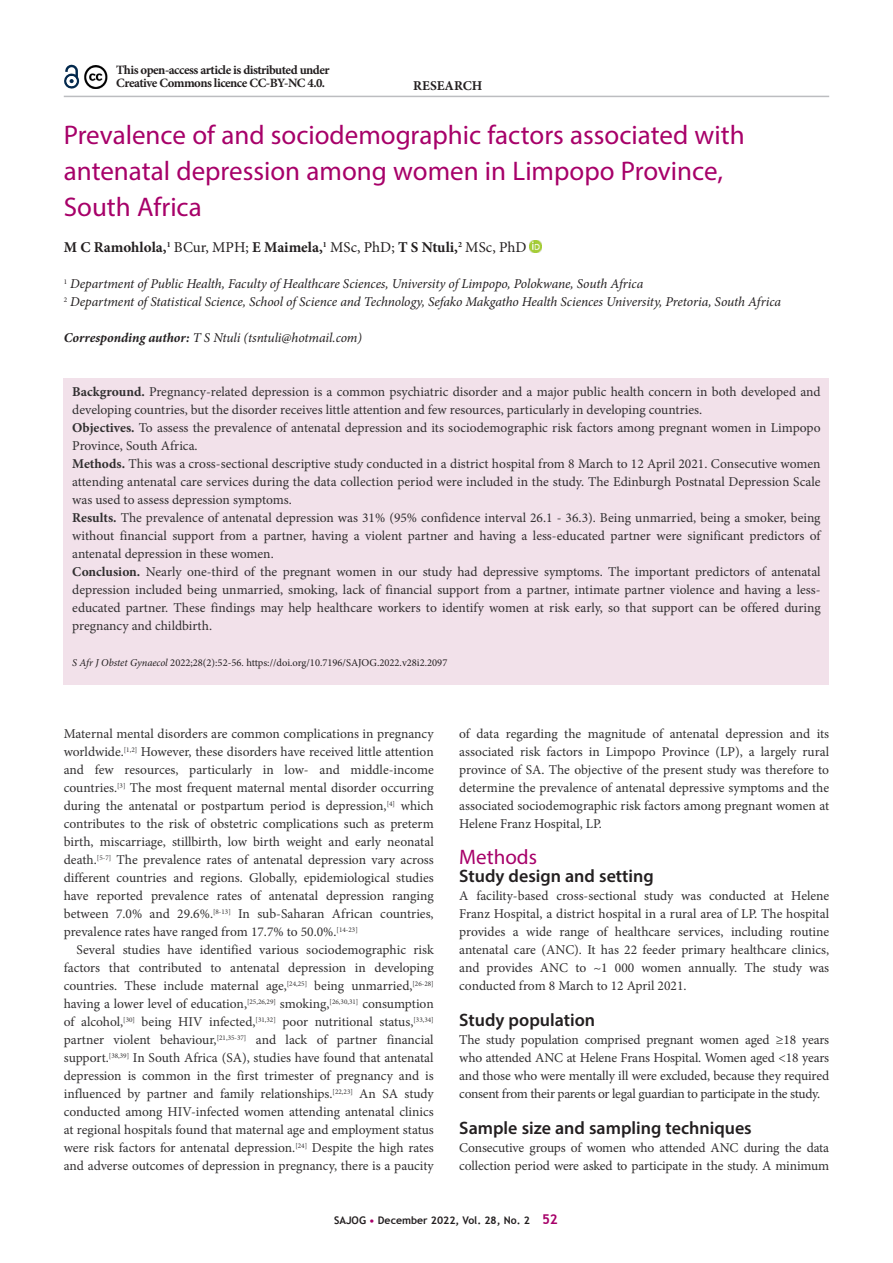
<style>
.page{position:relative;width:893px;height:1263px;background:#fff}
.page>*{position:absolute;margin:0;border:0;box-sizing:border-box;transform-origin:0 0}
.A_HEAD{font:27px/36px "Myriad Pro";color:#a70169}
.B_HEAD{font:21px "Myriad Pro";color:#a70169}
.C_HEAD{font:600 18px "Myriad Pro";color:#231f20}
.AUTHORS_NAME{font:700 15px "Minion Pro";color:#231f20}
.BODY_TEXT_FIRST_PARA{font:13.5px/18px "Minion Pro";letter-spacing:-.005em;color:#312f30;text-align:justify}
.BODY_TEXT_INDENT{font:13.5px/18px "Minion Pro";letter-spacing:-.005em;color:#312f30;text-align:justify}
.BODY_TEXT{font:13.5px/18px "Minion Pro";color:#312f30;text-align:justify}
.AUTHOR_DETAILS{font:italic 13.5px "Minion Pro";letter-spacing:-.005em;color:#231f20}
.CORRESPONDING_AUTHOR{font:italic 13.5px "Minion Pro";letter-spacing:-.01em;color:#231f20}
.t1{font:700 13.5px "Minion Pro";color:#231f20}
.BODY_TEXT_1ST_PARAGR{font:700 12.75px/13.5px "Minion Pro";letter-spacing:-.04em;color:#231f20}
.CITELINE{font:10.5px "Minion Pro";color:#231f20}
.t2{font:700 10.5px "Trebuchet MS";color:#231f20}
.s1{font-weight:400}
.s2{font-weight:700}
.s3{font-style:italic}
.s4{color:#a70169}
.s5{font-size:13.5px;color:#a70169}
</style>
<div class="page">
<hr style="left:64px;top:96px;width:765px;height:1px;background:#bcbdc0">
<div style="left:64px;top:378px;width:765px;height:306px;background:#f2e1ea"></div>
<svg style="left:530px;top:240px;width:12px;height:12px"></svg>
<svg style="left:64px;top:64px;width:16px;height:25px"></svg>
<img style="left:84px;top:65px;width:24px;height:23px">
<p class="BODY_TEXT_1ST_PARAGR" style="left:116px;top:63px;width:215px">This open-access article is distributed under<br>Creative Commons licence CC-BY-NC 4.0.</p>
<p class="t1" style="left:413px;top:76px;width:71px">RESEARCH</p>
<h1 class="A_HEAD" style="left:64px;top:117px;width:682px">Prevalence of and sociodemographic factors associated with antenatal depression among women in Limpopo Province,<br>South Africa</h1>
<p class="AUTHORS_NAME" style="left:64px;top:237px;width:464px">M C Ramohlola,<sup>1</sup> <span class="s1">BCur, MPH;</span> E Maimela,<sup>1</sup> <span class="s1">MSc, PhD;</span> T S Ntuli,<sup>2</sup> <span class="s1">MSc, PhD</span></p>
<p class="AUTHOR_DETAILS" style="left:64px;top:274px;width:581px"><sup>1</sup> Department of Public Health, Faculty of Healthcare Sciences, University of Limpopo, Polokwane, South Africa</p>
<p class="AUTHOR_DETAILS" style="left:64px;top:292px;width:719px"><sup>2</sup> Department of Statistical Science, School of Science and Technology, Sefako Makgatho Health Sciences University, Pretoria, South Africa</p>
<p class="CORRESPONDING_AUTHOR" style="left:64px;top:328px;width:300px"><span class="s2">Corresponding author:</span> T S Ntuli (tsntuli@hotmail.com)</p>
<p class="BODY_TEXT_FIRST_PARA" style="left:72px;top:383px;width:750px"><span class="s2">Background.</span> Pregnancy-related depression is a common psychiatric disorder and a major public health concern in both developed and developing countries, but the disorder receives little attention and few resources, particularly in developing countries.</p>
<p class="BODY_TEXT_FIRST_PARA" style="left:72px;top:419px;width:750px"><span class="s2">Objectives.</span> To assess the prevalence of antenatal depression and its sociodemographic risk factors among pregnant women in Limpopo<br>Province, South Africa.</p>
<p class="BODY_TEXT_FIRST_PARA" style="left:72px;top:455px;width:750px"><span class="s2">Methods.</span> This was a cross-sectional descriptive study conducted in a district hospital from 8 March to 12 April 2021. Consecutive women attending antenatal care services during the data collection period were included in the study. The Edinburgh Postnatal Depression Scale was used to assess depression symptoms.</p>
<p class="BODY_TEXT_FIRST_PARA" style="left:72px;top:509px;width:750px"><span class="s2">Results.</span> The prevalence of antenatal depression was 31% (95% confidence interval 26.1 - 36.3). Being unmarried, being a smoker, being without financial support from a partner, having a violent partner and having a less-educated partner were significant predictors of antenatal depression in these women.</p>
<p class="BODY_TEXT_FIRST_PARA" style="left:72px;top:563px;width:750px"><span class="s2">Conclusion.</span> Nearly one-third of the pregnant women in our study had depressive symptoms. The important predictors of antenatal depression included being unmarried, smoking, lack of financial support from a partner, intimate partner violence and having a less&shy;educated partner. These findings may help healthcare workers to identify women at risk early, so that support can be offered during pregnancy and childbirth.</p>
<p class="CITELINE" style="left:72px;top:656px;width:377px"><span class="s3">S Afr J Obstet Gynaecol</span> 2022;28(2):52-56. https://doi.org/10.7196/SAJOG.2022.v28i2.2097</p>
<p class="BODY_TEXT" style="left:64px;top:725px;width:371px">Maternal mental disorders are common complications in pregnancy worldwide.<sup>[1,2]</sup> However, these disorders have received little attention and few resources, particularly in low- and middle-income countries.<sup>[3]</sup> The most frequent maternal mental disorder occurring during the antenatal or postpartum period is depression,<sup>[4]</sup> which contributes to the risk of obstetric complications such as preterm birth, miscarriage, stillbirth, low birth weight and early neonatal death.<sup>[5-7]</sup> The prevalence rates of antenatal depression vary across different countries and regions. Globally, epidemiological studies have reported prevalence rates of antenatal depression ranging between 7.0% and 29.6%.<sup>[8-13]</sup> In sub-Saharan African countries, prevalence rates have ranged from 17.7% to 50.0%.<sup>[14-23]</sup></p>
<p class="BODY_TEXT_INDENT" style="left:64px;top:941px;width:371px;text-indent:13px">Several studies have identified various sociodemographic risk factors that contributed to antenatal depression in developing countries. These include maternal age,<sup>[24,25]</sup> being unmarried,<sup>[26-28] </sup>having a lower level of education,<sup>[25,26,29]</sup> smoking,<sup>[26,30,31]</sup> consumption of alcohol,<sup>[30]</sup> being HIV infected,<sup>[31,32]</sup> poor nutritional status,<sup>[33,34] </sup>partner violent behaviour,<sup>[21,35-37]</sup> and lack of partner financial support.<sup>[38,39]</sup> In South Africa (SA), studies have found that antenatal depression is common in the first trimester of pregnancy and is influenced by partner and family relationships.<sup>[22,23]</sup> An SA study conducted among HIV-infected women attending antenatal clinics at regional hospitals found that maternal age and employment status were risk factors for antenatal depression.<sup>[24]</sup> Despite the high rates and adverse outcomes of depression in pregnancy, there is a paucity</p>
<p class="BODY_TEXT_INDENT" style="left:459px;top:725px;width:371px">of data regarding the magnitude of antenatal depression and its associated risk factors in Limpopo Province (LP), a largely rural province of SA. The objective of the present study was therefore to determine the prevalence of antenatal depressive symptoms and the associated sociodemographic risk factors among pregnant women at Helene Franz Hospital, LP.</p>
<h2 class="B_HEAD" style="left:459px;top:844px;width:79px">Methods</h2>
<h3 class="C_HEAD" style="left:459px;top:865px;width:196px">Study design and setting</h3>
<p class="BODY_TEXT_FIRST_PARA" style="left:459px;top:887px;width:371px">A facility-based cross-sectional study was conducted at Helene Franz Hospital, a district hospital in a rural area of LP. The hospital provides a wide range of healthcare services, including routine antenatal care (ANC). It has 22 feeder primary healthcare clinics, and provides ANC to ~1 000 women annually. The study was conducted from 8 March to 12 April 2021.</p>
<h3 class="C_HEAD" style="left:459px;top:1009px;width:137px">Study population</h3>
<p class="BODY_TEXT_FIRST_PARA" style="left:459px;top:1031px;width:371px">The study population comprised pregnant women aged ≥18 years who attended ANC at Helene Frans Hospital. Women aged &lt;18 years and those who were mentally ill were excluded, because they required consent from their parents or legal guardian to participate in the study.</p>
<h3 class="C_HEAD" style="left:459px;top:1117px;width:294px">Sample size and sampling techniques</h3>
<p class="BODY_TEXT_FIRST_PARA" style="left:459px;top:1139px;width:371px">Consecutive groups of women who attended ANC during the data collection period were asked to participate in the study. A minimum</p>
<p class="t2" style="left:334px;top:1214px;width:225px">SAJOG <span class="s4">•</span> December 2022, Vol. 28, No. 2 <span class="s5">52</span></p>
</div>
